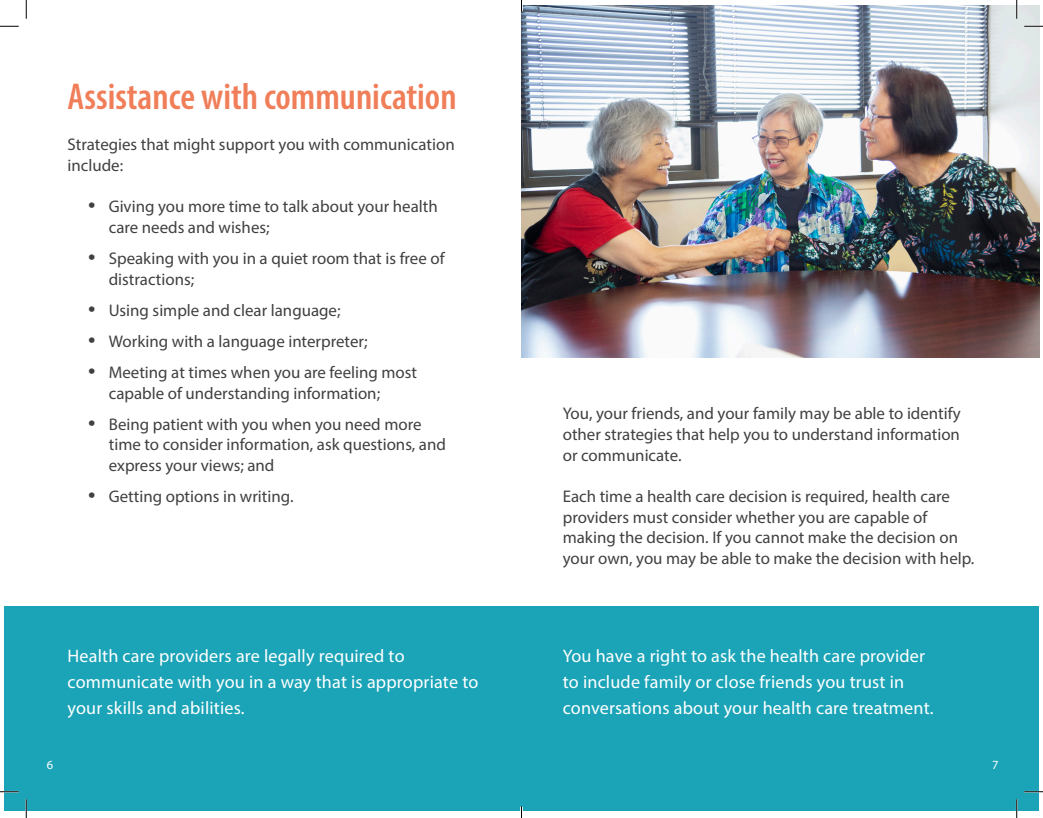
<style>
.page{position:relative;width:1043px;height:818px;background:#fff}
.page>*{position:absolute;margin:0;border:0;box-sizing:border-box;transform-origin:0 0}
.Heading_2{font:600 condensed 37.5px "Myriad Pro";color:#f07e58}
.Highlight_2{font:18.12px/25.8px "Myriad Pro";letter-spacing:.01em;color:#fff}
.Body_Text{font:16.88px/20.6px "Myriad Pro";color:#404040}
.Folio{font:12.5px "Myriad Pro";color:#fff}
.s1{font-size:26.25px}
</style>
<div class="page">
<div style="left:4px;top:605px;width:1034px;height:205px;background:#1ba4b7"></div>
<img style="left:521px;top:6px;width:518px;height:351px">
<svg style="left:0;top:25px;width:19px;height:2px"></svg>
<svg style="left:1024px;top:25px;width:18px;height:2px"></svg>
<svg style="left:0;top:790px;width:19px;height:2px"></svg>
<svg style="left:1024px;top:790px;width:18px;height:2px"></svg>
<svg style="left:25px;top:0;width:2px;height:19px"></svg>
<svg style="left:25px;top:799px;width:2px;height:19px"></svg>
<svg style="left:1015px;top:0;width:2px;height:19px"></svg>
<svg style="left:1015px;top:799px;width:2px;height:19px"></svg>
<svg style="left:520px;top:806px;width:2px;height:12px"></svg>
<p class="Heading_2" style="left:68px;top:73px;width:390px">Assistance with communication</p>
<p class="Body_Text" style="left:68px;top:134px;width:389px">Strategies that might support you with communication include:</p>
<p class="Body_Text" style="left:109px;top:196px;width:330px;text-indent:-21px"><span class="s1">•</span> Giving you more time to talk about your health care needs and wishes;</p>
<p class="Body_Text" style="left:109px;top:248px;width:337px;text-indent:-21px"><span class="s1">•</span> Speaking with you in a quiet room that is free of distractions;</p>
<p class="Body_Text" style="left:88px;top:299px;width:254px"><span class="s1">•</span> Using simple and clear language;</p>
<p class="Body_Text" style="left:88px;top:330px;width:281px"><span class="s1">•</span> Working with a language interpreter;</p>
<p class="Body_Text" style="left:109px;top:361px;width:310px;text-indent:-21px"><span class="s1">•</span> Meeting at times when you are feeling most capable of understanding information;</p>
<p class="Body_Text" style="left:109px;top:413px;width:338px;text-indent:-21px"><span class="s1">•</span> Being patient with you when you need more time to consider information, ask questions, and express your views; and</p>
<p class="Body_Text" style="left:88px;top:486px;width:207px"><span class="s1">•</span> Getting options in writing.</p>
<p class="Body_Text" style="left:562px;top:403px;width:399px;text-align:justify">You, your friends, and your family may be able to identify other strategies that help you to understand information or communicate.</p>
<p class="Body_Text" style="left:562px;top:486px;width:413px">Each time a health care decision is required, health care providers must consider whether you are capable of making the decision. If you cannot make the decision on your own, you may be able to make the decision with help.</p>
<p class="Highlight_2" style="left:67px;top:643px;width:412px">Health care providers are legally required to communicate with you in a way that is appropriate to your skills and abilities.</p>
<p class="Highlight_2" style="left:563px;top:643px;width:372px">You have a right to ask the health care provider to include family or close friends you trust in conversations about your health care treatment.</p>
<p class="Folio" style="left:47px;top:757px;width:8px">6</p>
<p class="Folio" style="left:992px;top:757px;width:8px">7</p>
</div>
